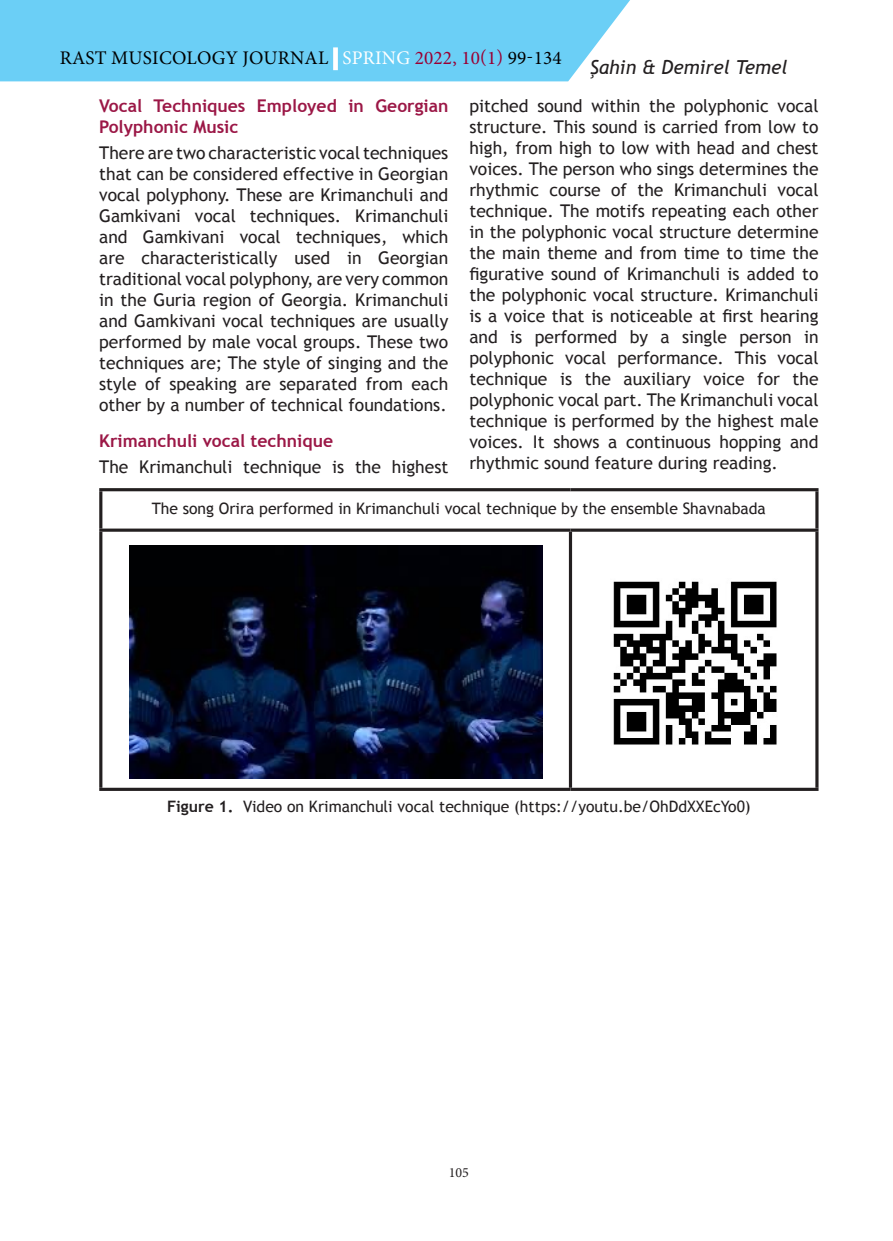
<style>
.page{position:relative;width:893px;height:1241px;background:#fff}
.page>*{position:absolute;margin:0;border:0;box-sizing:border-box;transform-origin:0 0}
.t1{font:19.25px "Minion Pro";letter-spacing:.01em;color:#000}
.t2{font:italic 19.25px "Trebuchet MS";color:#231f20}
.Metin_-_Gövde{font:17.5px/21px "Trebuchet MS";color:#231f20;text-align:justify}
.Metin_-_Başlık_2{font:700 17.5px/21px "Trebuchet MS";color:#9b1746}
.Metin_-_Başlık_3{font:700 17.5px "Trebuchet MS";color:#9b1746}
.Örnek{font:15.75px "Trebuchet MS";color:#231f20}
.t3{font:14px "Minion Pro";color:#231f20}
.s1{color:#fff}
.s2{color:#903}
.s3{font-weight:700}
</style>
<div class="page">
<div style="left:0;top:0;width:630px;height:81px;background:#6bcff6"></div>
<hr style="left:99px;top:488px;width:471px;height:3px;background:#231f20">
<hr style="left:99px;top:491px;width:3px;height:37px;background:#231f20">
<hr style="left:570px;top:488px;width:248px;height:3px;background:#231f20">
<hr style="left:815px;top:491px;width:3px;height:37px;background:#231f20">
<hr style="left:99px;top:528px;width:471px;height:3px;background:#231f20">
<hr style="left:99px;top:531px;width:3px;height:256px;background:#231f20">
<hr style="left:570px;top:528px;width:248px;height:3px;background:#231f20">
<hr style="left:569px;top:531px;width:3px;height:256px;background:#231f20">
<hr style="left:815px;top:531px;width:3px;height:256px;background:#231f20">
<hr style="left:99px;top:787px;width:471px;height:3px;background:#231f20">
<hr style="left:570px;top:787px;width:248px;height:3px;background:#231f20">
<img style="left:613px;top:581px;width:164px;height:164px">
<img style="left:129px;top:545px;width:413px;height:233px">
<p class="t1" style="left:60px;top:45px;width:503px">RAST MUSICOLOGY JOURNAL <span class="s1">| SPRING</span> <span class="s2">2022, 10(1)</span> 99-134</p>
<p class="t2" style="left:590px;top:56px;width:199px">Şahin &amp; Demirel Temel</p>
<p class="Metin_-_Gövde" style="left:469px;top:96px;width:351px">pitched sound within the polyphonic vocal structure. This sound is carried from low to high, from high to low with head and chest voices. The person who sings determines the rhythmic course of the Krimanchuli vocal technique. The motifs repeating each other in the polyphonic vocal structure determine the main theme and from time to time the figurative sound of Krimanchuli is added to the polyphonic vocal structure. Krimanchuli is a voice that is noticeable at first hearing and is performed by a single person in polyphonic vocal performance. This vocal technique is the auxiliary voice for the polyphonic vocal part. The Krimanchuli vocal technique is performed by the highest male voices. It shows a continuous hopping and rhythmic sound feature during reading.</p>
<p class="Örnek" style="left:152px;top:499px;width:616px">The song Orira performed in Krimanchuli vocal technique by the ensemble Shavnabada</p>
<p class="Metin_-_Başlık_2" style="left:99px;top:95px;width:351px">Vocal Techniques Employed in Georgian<br>Polyphonic Music</p>
<p class="Metin_-_Gövde" style="left:99px;top:143px;width:351px">There are two characteristic vocal techniques that can be considered effective in Georgian vocal polyphony. These are Krimanchuli and Gamkivani vocal techniques. Krimanchuli and Gamkivani vocal techniques, which are characteristically used in Georgian traditional vocal polyphony, are very common in the Guria region of Georgia. Krimanchuli and Gamkivani vocal techniques are usually performed by male vocal groups. These two techniques are; The style of singing and the style of speaking are separated from each other by a number of technical foundations.</p>
<p class="Metin_-_Başlık_3" style="left:99px;top:430px;width:235px">Krimanchuli vocal technique</p>
<p class="Metin_-_Gövde" style="left:99px;top:456px;width:351px">The Krimanchuli technique is the highest</p>
<p class="Örnek" style="left:167px;top:797px;width:585px"><span class="s3">Figure 1.</span> Video on Krimanchuli vocal technique (https://youtu.be/OhDdXXEcYo0)</p>
<p class="t3" style="left:449px;top:1162px;width:22px">105</p>
</div>
